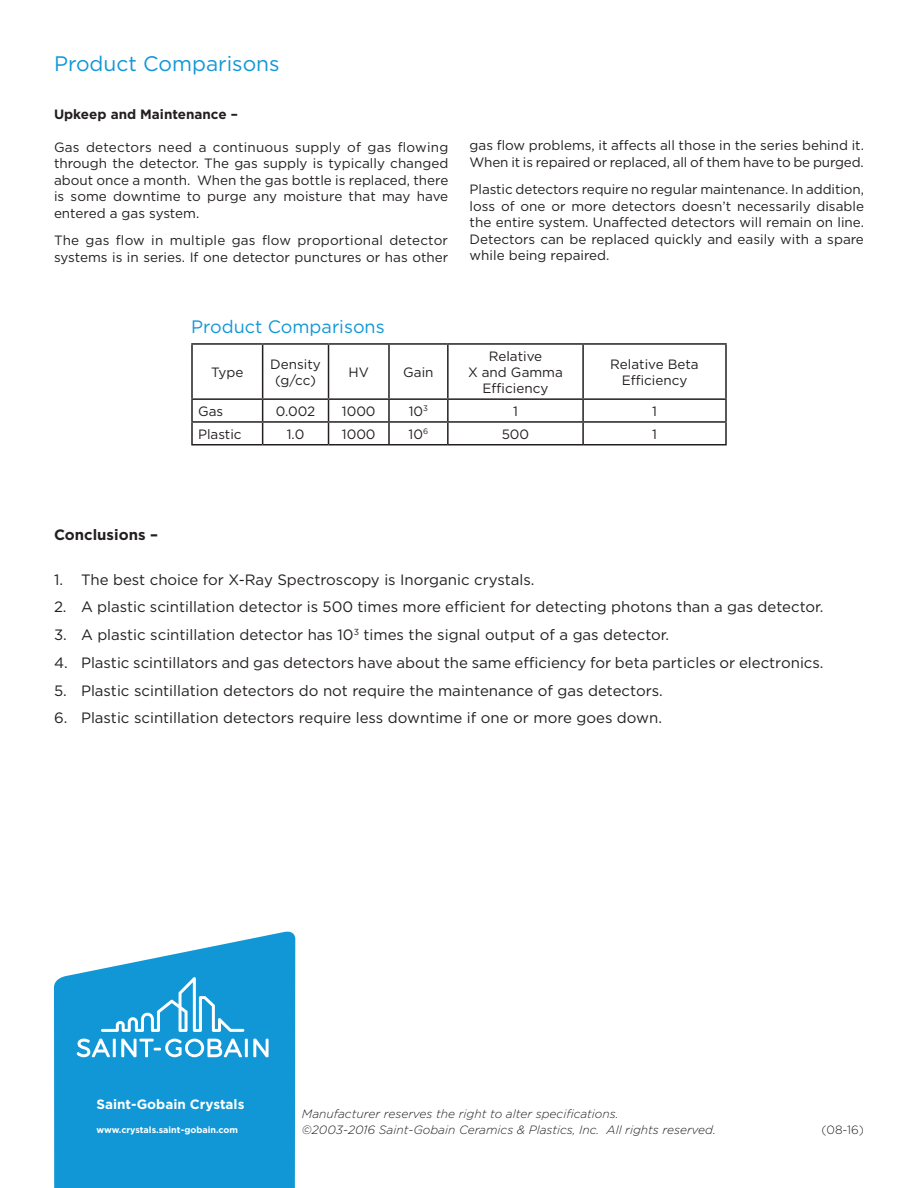
<style>
.page{position:relative;width:918px;height:1188px;background:#fff}
.page>*{position:absolute;margin:0;border:0;box-sizing:border-box;transform-origin:0 0}
.t1{font:21px "Gotham";color:#1197d6}
.t2{font:18px "Gotham";color:#1197d6}
.t3{font:15px "Gotham";color:#231f20}
.t4{font:700 15px "Gotham";color:#231f20}
.t5{font:13.5px/16.5px "Gotham";color:#231f20;text-align:center}
.t6{font:700 13.5px "Gotham";color:#231f20}
.t7{font:700 13.5px "Gotham";color:#fff}
.copyrights___disclai{font:italic 300 12px "Gotham";color:#231f20}
.copyrights___disclai-2{font:300 12px "Gotham";color:#231f20}
.t8{font:700 9px "Gotham";color:#fff}
</style>
<div class="page">
<svg style="left:54px;top:931px;width:241px;height:257px;background:#2ba2da"></svg>
<svg style="left:77px;top:1039px;width:33px;height:18px"></svg>
<hr style="left:113px;top:1039px;width:3px;height:18px;background:#fff">
<svg style="left:121px;top:1039px;width:121px;height:18px"></svg>
<hr style="left:245px;top:1039px;width:3px;height:18px;background:#fff">
<svg style="left:253px;top:1039px;width:16px;height:18px"></svg>
<svg style="left:101px;top:977px;width:143px;height:55px;background:#37a7dc"></svg>
<hr style="left:191px;top:343px;width:72px;height:2px;background:#231f20">
<hr style="left:191px;top:345px;width:2px;height:53px;background:#231f20">
<hr style="left:263px;top:343px;width:66px;height:2px;background:#231f20">
<hr style="left:262px;top:345px;width:1px;height:53px;background:#231f20">
<hr style="left:329px;top:343px;width:60px;height:2px;background:#231f20">
<hr style="left:328px;top:345px;width:1px;height:53px;background:#231f20">
<hr style="left:389px;top:343px;width:59px;height:2px;background:#231f20">
<hr style="left:388px;top:345px;width:2px;height:53px;background:#231f20">
<hr style="left:448px;top:343px;width:135px;height:2px;background:#231f20">
<hr style="left:447px;top:345px;width:2px;height:53px;background:#231f20">
<hr style="left:583px;top:343px;width:144px;height:2px;background:#231f20">
<hr style="left:582px;top:345px;width:2px;height:53px;background:#231f20">
<hr style="left:725px;top:345px;width:2px;height:53px;background:#231f20">
<hr style="left:191px;top:398px;width:72px;height:2px;background:#231f20">
<hr style="left:191px;top:400px;width:2px;height:21px;background:#231f20">
<hr style="left:263px;top:398px;width:66px;height:2px;background:#231f20">
<hr style="left:329px;top:398px;width:60px;height:2px;background:#231f20">
<hr style="left:389px;top:398px;width:59px;height:2px;background:#231f20">
<hr style="left:388px;top:400px;width:2px;height:21px;background:#231f20">
<hr style="left:448px;top:398px;width:135px;height:2px;background:#231f20">
<hr style="left:447px;top:400px;width:2px;height:21px;background:#231f20">
<hr style="left:583px;top:398px;width:144px;height:2px;background:#231f20">
<hr style="left:582px;top:400px;width:2px;height:21px;background:#231f20">
<hr style="left:725px;top:400px;width:2px;height:21px;background:#231f20">
<hr style="left:191px;top:421px;width:72px;height:2px;background:#231f20">
<hr style="left:191px;top:423px;width:2px;height:21px;background:#231f20">
<hr style="left:263px;top:421px;width:66px;height:2px;background:#231f20">
<svg style="left:262px;top:400px;width:1px;height:44px"></svg>
<hr style="left:329px;top:421px;width:60px;height:2px;background:#231f20">
<svg style="left:328px;top:400px;width:1px;height:44px"></svg>
<hr style="left:389px;top:421px;width:59px;height:2px;background:#231f20">
<hr style="left:388px;top:423px;width:2px;height:21px;background:#231f20">
<hr style="left:448px;top:421px;width:135px;height:2px;background:#231f20">
<hr style="left:447px;top:423px;width:2px;height:21px;background:#231f20">
<hr style="left:583px;top:421px;width:144px;height:2px;background:#231f20">
<hr style="left:582px;top:423px;width:2px;height:21px;background:#231f20">
<hr style="left:725px;top:423px;width:2px;height:21px;background:#231f20">
<hr style="left:191px;top:444px;width:72px;height:2px;background:#231f20">
<hr style="left:263px;top:444px;width:66px;height:2px;background:#231f20">
<hr style="left:329px;top:444px;width:60px;height:2px;background:#231f20">
<hr style="left:389px;top:444px;width:59px;height:2px;background:#231f20">
<hr style="left:448px;top:444px;width:135px;height:2px;background:#231f20">
<hr style="left:583px;top:444px;width:144px;height:2px;background:#231f20">
<p class="t1" style="left:54px;top:50px;width:227px">Product Comparisons</p>
<p class="t6" style="left:54px;top:105px;width:185px">Upkeep and Maintenance –</p>
<p class="t5" style="left:54px;top:138px;width:396px;text-align:justify">Gas detectors need a continuous supply of gas flowing through the detector. The gas supply is typically changed about once a month. When the gas bottle is replaced, there is some downtime to purge any moisture that may have entered a gas system.</p>
<p class="t5" style="left:54px;top:232px;width:396px;text-align:left">The gas flow in multiple gas flow proportional detector systems is in series. If one detector punctures or has other</p>
<p class="t5" style="left:470px;top:137px;width:396px;text-align:left">gas flow problems, it affects all those in the series behind it.<br>When it is repaired or replaced, all of them have to be purged.</p>
<p class="t5" style="left:470px;top:181px;width:396px;text-align:justify">Plastic detectors require no regular maintenance. In addition, loss of one or more detectors doesn’t necessarily disable the entire system. Unaffected detectors will remain on line.<br>Detectors can be replaced quickly and easily with a spare while being repaired.</p>
<p class="t2" style="left:191px;top:315px;width:195px">Product Comparisons</p>
<p class="t5" style="left:211px;top:364px;width:34px">Type</p>
<p class="t5" style="left:270px;top:356px;width:52px">Density (g/cc)</p>
<p class="t5" style="left:349px;top:364px;width:22px">HV</p>
<p class="t5" style="left:403px;top:364px;width:32px">Gain</p>
<p class="t5" style="left:468px;top:348px;width:96px">Relative<br>X and Gamma<br>Efficiency</p>
<p class="t5" style="left:610px;top:356px;width:90px">Relative Beta<br>Efficiency</p>
<p class="t5" style="left:198px;top:403px;width:27px">Gas</p>
<p class="t5" style="left:276px;top:403px;width:41px">0.002</p>
<p class="t5" style="left:342px;top:403px;width:35px">1000</p>
<p class="t5" style="left:409px;top:403px;width:21px">10<sup>3</sup></p>
<p class="t5" style="left:513px;top:403px;width:6px">1</p>
<p class="t5" style="left:652px;top:403px;width:6px">1</p>
<p class="t5" style="left:198px;top:425px;width:45px">Plastic</p>
<p class="t5" style="left:287px;top:425px;width:19px">1.0</p>
<p class="t5" style="left:342px;top:425px;width:35px">1000</p>
<p class="t5" style="left:409px;top:425px;width:21px">10<sup>6</sup></p>
<p class="t5" style="left:502px;top:425px;width:29px">500</p>
<p class="t5" style="left:652px;top:425px;width:6px">1</p>
<p class="t4" style="left:54px;top:525px;width:105px">Conclusions –</p>
<p class="t3" style="left:54px;top:570px;width:482px">1. The best choice for X-Ray Spectroscopy is Inorganic crystals.</p>
<p class="t3" style="left:54px;top:598px;width:771px">2. A plastic scintillation detector is 500 times more efficient for detecting photons than a gas detector.</p>
<p class="t3" style="left:54px;top:625px;width:617px">3. A plastic scintillation detector has 10<sup>3</sup> times the signal output of a gas detector.</p>
<p class="t3" style="left:54px;top:653px;width:771px">4. Plastic scintillators and gas detectors have about the same efficiency for beta particles or electronics.</p>
<p class="t3" style="left:54px;top:681px;width:610px">5. Plastic scintillation detectors do not require the maintenance of gas detectors.</p>
<p class="t3" style="left:54px;top:709px;width:610px">6. Plastic scintillation detectors require less downtime if one or more goes down.</p>
<p class="t7" style="left:97px;top:1096px;width:149px">Saint-Gobain Crystals</p>
<p class="t8" style="left:97px;top:1124px;width:143px">www.crystals.saint-gobain.com</p>
<p class="copyrights___disclai" style="left:302px;top:1106px;width:318px">Manufacturer reserves the right to alter specifications.</p>
<p class="copyrights___disclai" style="left:302px;top:1123px;width:415px">©2003-2016 Saint-Gobain Ceramics &amp; Plastics, Inc. All rights reserved.</p>
<p class="copyrights___disclai-2" style="left:821px;top:1123px;width:44px">(08-16)</p>
</div>
